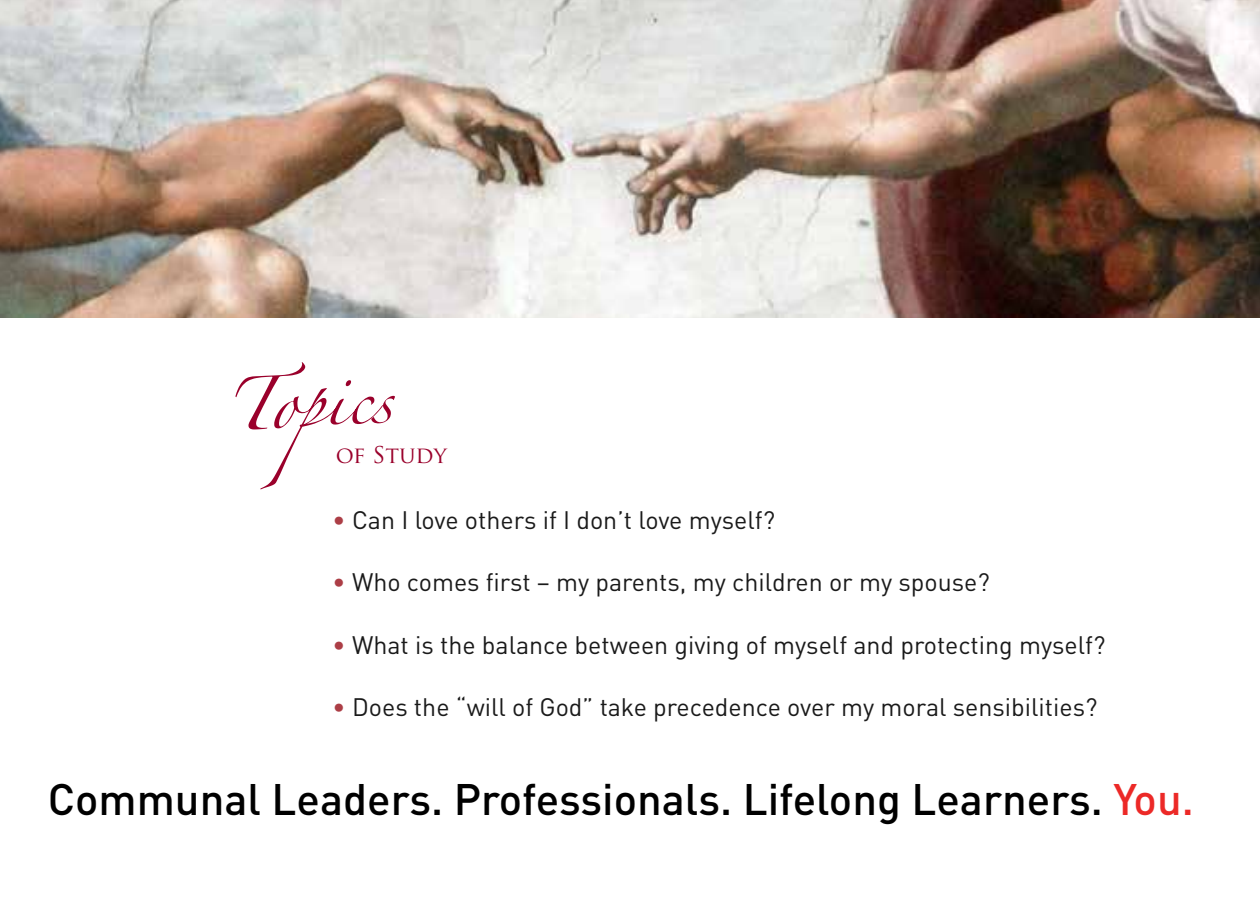
<style>
.page{position:relative;width:1260px;height:900px;background:#fff}
.page>*{position:absolute;margin:0;border:0;box-sizing:border-box;transform-origin:0 0}
.t1{font:500 43.5px "DIN";color:#000}
.t2{font:25px "DIN";color:#1a1a1a}
.t3{font:22.5px "Trajan Pro";color:#9a002b}
.s1{font-weight:300;color:#ac3e46}
.s2{color:#ec2927}
</style>
<div class="page">
<img style="left:0;top:0;width:1260px;height:318px">
<svg style="left:235px;top:362px;width:160px;height:127px"></svg>
<p class="t3" style="left:336px;top:440px;width:113px">of Study</p>
<p class="t2" style="left:332px;top:504px;width:445px"><span class="s1">•</span> Can I love others Iif don t’ love myself?</p>
<p class="t2" style="left:332px;top:566px;width:659px"><span class="s1">•</span> Who comes first – my parents, my children or my spouse?</p>
<p class="t2" style="left:332px;top:629px;width:775px"><span class="s1">•</span> What is the balance between giving of myself and protecting myself?</p>
<p class="t2" style="left:332px;top:691px;width:767px"><span class="s1">•</span> Does the “will of God” take precedence over my moral sensibilities?</p>
<h1 class="t1" style="left:48px;top:771px;width:1148px">Communal Leaders. Professionals. Lifelong Learners. <span class="s2">You.</span></h1>
</div>
